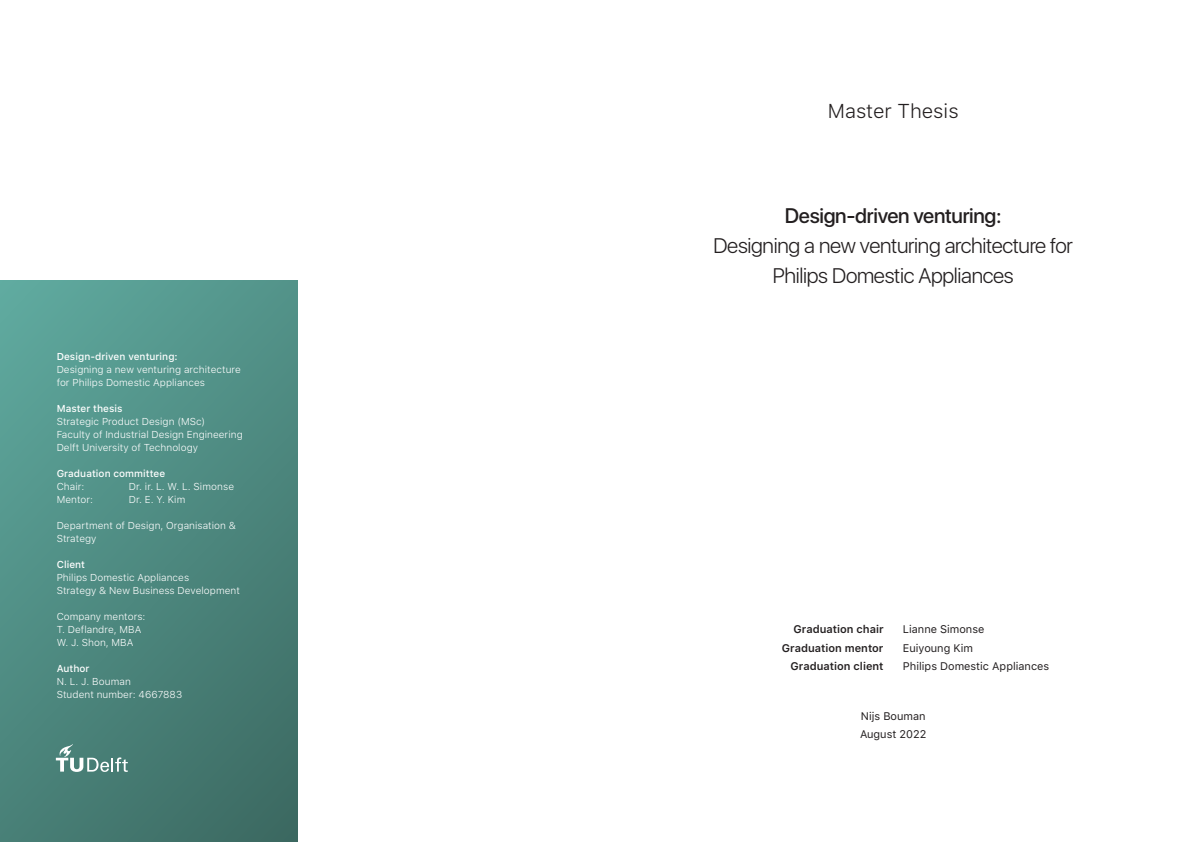
<style>
.page{position:relative;width:1191px;height:842px;background:#fff}
.page>*{position:absolute;margin:0;border:0;box-sizing:border-box;transform-origin:0 0}
.t1{font:300 21px/30px "SFUI Display";letter-spacing:-.015em;color:#231f20;text-align:center}
.t2{font:500 21px "SF Pro Display";letter-spacing:-.015em;color:#231f20}
.t3{font:300 20px "SF Pro Text";color:#231f20}
.t4{font:11px/18px "SF Pro Text";color:#231f20}
.t5{font:600 11px "SF Pro Text";color:#231f20}
.t6{font:300 10px/13px "SF Pro Text";letter-spacing:.005em;color:#fff}
.t7{font:500 10px "SF Pro Text";letter-spacing:.005em;color:#fff}
</style>
<div class="page">
<div style="left:0;top:281px;width:298px;height:561px;background:linear-gradient(to bottom,#5a9f95,#41736b)"></div>
<svg style="left:56px;top:744px;width:72px;height:28px;background:#709b94"></svg>
<p class="t7" style="left:57px;top:349px;width:123px">Design-driven venturing:</p>
<p class="t6" style="left:57px;top:363px;width:186px">Designing a new venturing architecture for Philips Domestic Appliances</p>
<p class="t7" style="left:57px;top:401px;width:67px">Master thesis</p>
<p class="t6" style="left:57px;top:415px;width:187px">Strategic Product Design (MSc)<br>Faculty of Industrial Design Engineering<br>Delft University of Technology</p>
<p class="t7" style="left:57px;top:466px;width:110px">Graduation committee</p>
<p class="t6" style="left:57px;top:480px;width:29px">Chair:</p>
<p class="t6" style="left:129px;top:480px;width:107px">Dr. ir. L. W. L. Simonse</p>
<p class="t6" style="left:57px;top:493px;width:38px">Mentor:</p>
<p class="t6" style="left:129px;top:493px;width:58px">Dr. E. Y. Kim</p>
<p class="t6" style="left:57px;top:519px;width:181px">Department of Design, Organisation &amp;<br>Strategy</p>
<p class="t7" style="left:57px;top:557px;width:30px">Client</p>
<p class="t6" style="left:57px;top:571px;width:185px">Philips Domestic Appliances<br>Strategy &amp; New Business Development</p>
<p class="t6" style="left:57px;top:610px;width:90px">Company mentors:<br>T. Deflandre, MBA<br>W. J. Shon, MBA</p>
<p class="t7" style="left:57px;top:661px;width:34px">Author</p>
<p class="t6" style="left:57px;top:675px;width:127px">N. L. J. Bouman<br>Student number: 4667883</p>
<h2 class="t3" style="left:828px;top:97px;width:132px">Master Thesis</h2>
<h1 class="t2" style="left:785px;top:200px;width:218px">Design-driven venturing:</h1>
<h1 class="t1" style="left:713px;top:231px;width:361px">Designing a new venturing architecture for<br>Philips Domestic Appliances</h1>
<p class="t5" style="left:793px;top:621px;width:92px">Graduation chair</p>
<p class="t4" style="left:903px;top:620px;width:83px">Lianne Simonse</p>
<p class="t5" style="left:782px;top:640px;width:103px">Graduation mentor</p>
<p class="t4" style="left:903px;top:638px;width:72px">Euiyoung Kim</p>
<p class="t5" style="left:790px;top:658px;width:94px">Graduation client</p>
<p class="t4" style="left:903px;top:657px;width:148px">Philips Domestic Appliances</p>
<p class="t4" style="left:860px;top:707px;width:68px">Nijs Bouman<br>August 2022</p>
</div>
